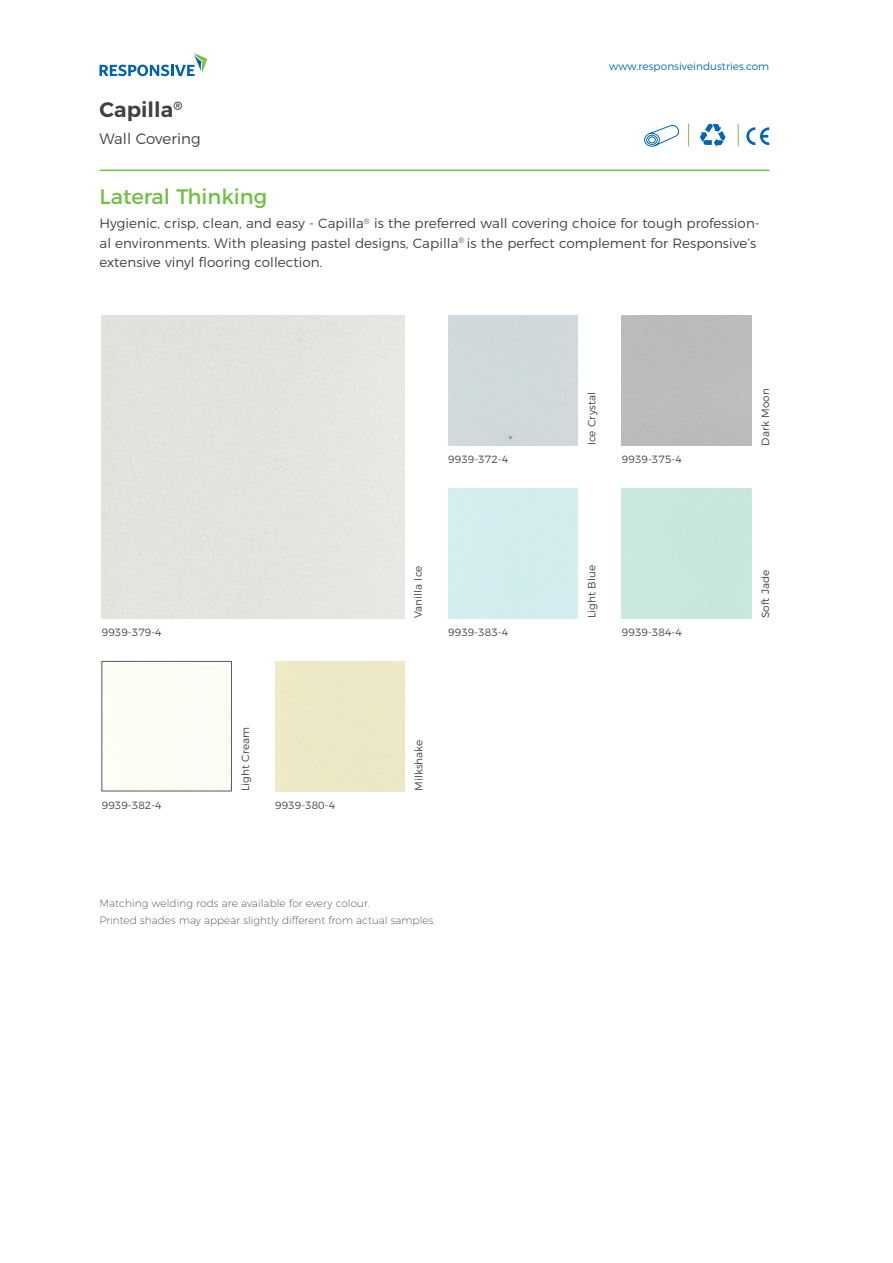
<style>
.page{position:relative;width:893px;height:1263px;background:#fff}
.page>*{position:absolute;margin:0;border:0;box-sizing:border-box;transform-origin:0 0}
.t1{font:21px "Montserrat";color:#72bf44}
.t2{font:600 21px "Montserrat";letter-spacing:.005em;color:#414042}
.t3{font:300 15px "Montserrat";letter-spacing:.005em;color:#414042}
.t4{font:300 13.5px/19.5px "Montserrat";letter-spacing:.005em;color:#414042}
.t5{font:300 10.5px "Montserrat";letter-spacing:.005em;color:#414042}
.t6{font:200 10.5px "Montserrat";letter-spacing:.005em;color:#414042}
.t7{font:300 10.5px "Montserrat";letter-spacing:.005em;color:#006cb7}
</style>
<div class="page">
<hr style="left:99px;top:170px;width:670px;height:1px;background:#72bf44">
<svg style="left:688px;top:124px;width:1px;height:22px"></svg>
<svg style="left:738px;top:124px;width:1px;height:22px"></svg>
<svg style="left:700px;top:123px;width:26px;height:24px"></svg>
<svg style="left:644px;top:125px;width:36px;height:22px"></svg>
<svg style="left:746px;top:127px;width:23px;height:18px"></svg>
<svg style="left:99px;top:53px;width:108px;height:23px"></svg>
<div style="left:102px;top:661px;width:130px;height:130px;border:1px solid #58595b"></div>
<h1 class="t2" style="left:99px;top:93px;width:85px">Capilla<sup>®</sup></h1>
<p class="t3" style="left:99px;top:127px;width:103px">Wall Covering</p>
<p class="t7" style="left:609px;top:58px;width:161px">www.responsiveindustries.com</p>
<h1 class="t1" style="left:99px;top:180px;width:169px">Lateral Thinking</h1>
<p class="t4" style="left:99px;top:212px;width:662px">Hygienic, crisp, clean, and easy - Capilla<sup>®</sup> is the preferred wall covering choice for tough profession&shy;al environments. With pleasing pastel designs, Capilla<sup>®</sup> is the perfect complement for Responsive’s extensive vinyl flooring collection.</p>
<p class="t5" style="left:448px;top:451px;width:61px">9939-372-4</p>
<p class="t5" style="left:102px;top:624px;width:61px">9939-379-4</p>
<p class="t5" style="left:410px;top:618px;width:54px;rotate:-90deg">Vanilla Ice</p>
<p class="t5" style="left:448px;top:624px;width:61px">9939-383-4</p>
<p class="t5" style="left:102px;top:797px;width:61px">9939-382-4</p>
<p class="t5" style="left:237px;top:791px;width:66px;rotate:-90deg">Light Cream</p>
<p class="t5" style="left:275px;top:797px;width:61px">9939-380-4</p>
<p class="t6" style="left:99px;top:895px;width:272px">Matching welding rods are available for every colour.</p>
<p class="t5" style="left:411px;top:791px;width:53px;rotate:-90deg">Milkshake</p>
<p class="t6" style="left:99px;top:912px;width:337px">Printed shades may appear slightly different from actual samples.</p>
<p class="t5" style="left:584px;top:445px;width:55px;rotate:-90deg">Ice Crystal</p>
<p class="t5" style="left:622px;top:451px;width:61px">9939-375-4</p>
<p class="t5" style="left:584px;top:618px;width:54px;rotate:-90deg">Light Blue</p>
<p class="t5" style="left:622px;top:624px;width:61px">9939-384-4</p>
<p class="t5" style="left:757px;top:446px;width:59px;rotate:-90deg">Dark Moon</p>
<p class="t5" style="left:757px;top:618px;width:50px;rotate:-90deg">Soft Jade</p>
</div>
